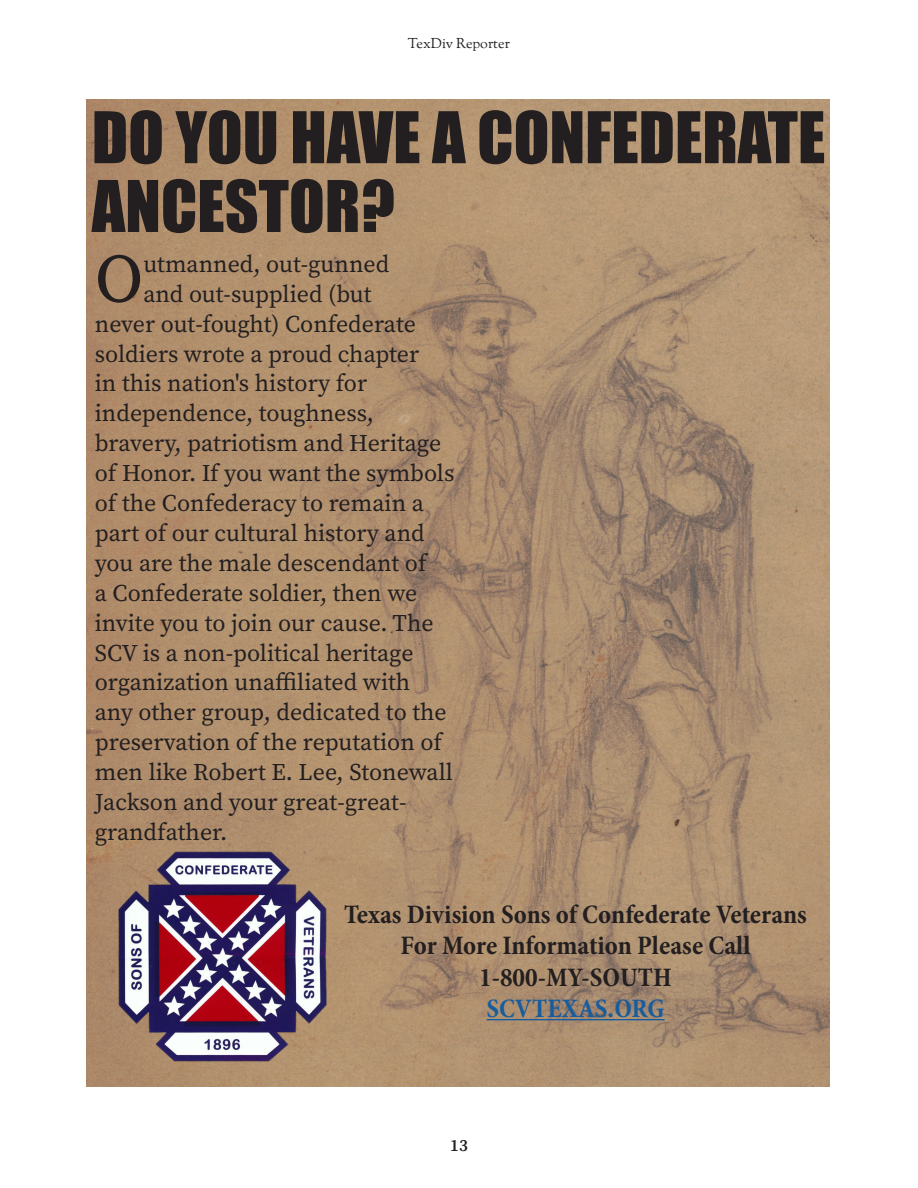
<style>
.page{position:relative;width:918px;height:1188px;background:#fff}
.page>*{position:absolute;margin:0;border:0;box-sizing:border-box;transform-origin:0 0}
.Body_Text_-_1st_Lett{font:68.55px "Source Serif Pro";color:#231f20}
.Body_Text_-_1st_Lett-2{font:65.85px/68.7px "Impact";color:#231f20}
.Body_Text_-_No_Drop{font:700 condensed 26.85px "Minion Pro";color:#231f20}
.Body_Text_-_1st_Lett-3{font:700 condensed 26.85px "Minion Pro";letter-spacing:-.005em;color:#231f20}
.Body_Text_-_No_Drop-2{font:700 condensed 26.85px "Minion Pro";color:#175d9e}
.Body_Text_-_1st_Lett-4{font:23.85px "Source Serif Pro";color:#231f20}
.t1{font:600 16.95px "Source Serif Pro";color:#231f20}
.t2{font:14.1px "OFL Goudy St M";color:#231f20}
</style>
<div class="page">
<img style="left:86px;top:100px;width:744px;height:986px">
<img style="left:109px;top:843px;width:225px;height:230px">
<hr style="left:487px;top:1019px;width:178px;height:1px;background:#175d9e">
<p class="t2" style="left:408px;top:34px;width:104px">TexDiv Reporter</p>
<p class="Body_Text_-_1st_Lett-2" style="left:92px;top:101px;width:735px">DO YOU HAVE A CONFEDERATE<br>ANCESTOR?</p>
<p class="Body_Text_-_1st_Lett" style="left:95px;top:233px;width:50px">O</p>
<p class="Body_Text_-_1st_Lett-4" style="left:143px;top:248px;width:248px">utmanned, out-gunned</p>
<p class="Body_Text_-_1st_Lett-4" style="left:143px;top:278px;width:230px">and out-supplied (but</p>
<p class="Body_Text_-_1st_Lett-4" style="left:95px;top:308px;width:323px">never out-fought) Confederate</p>
<p class="Body_Text_-_1st_Lett-4" style="left:95px;top:338px;width:326px">soldiers wrote a proud chapter</p>
<p class="Body_Text_-_1st_Lett-4" style="left:95px;top:368px;width:274px">in this nation's history for</p>
<p class="Body_Text_-_1st_Lett-4" style="left:95px;top:397px;width:281px">independence, toughness,</p>
<p class="Body_Text_-_1st_Lett-4" style="left:95px;top:427px;width:348px">bravery, patriotism and Heritage</p>
<p class="Body_Text_-_1st_Lett-4" style="left:95px;top:457px;width:361px">of Honor. If you want the symbols</p>
<p class="Body_Text_-_1st_Lett-4" style="left:95px;top:487px;width:331px">of the Confederacy to remain a</p>
<p class="Body_Text_-_1st_Lett-4" style="left:95px;top:517px;width:331px">part of our cultural history and</p>
<p class="Body_Text_-_1st_Lett-4" style="left:95px;top:547px;width:333px">you are the male descendant of</p>
<p class="Body_Text_-_1st_Lett-4" style="left:95px;top:577px;width:324px">a Confederate soldier, then we</p>
<p class="Body_Text_-_1st_Lett-4" style="left:95px;top:607px;width:340px">invite you to join our cause. The</p>
<p class="Body_Text_-_1st_Lett-4" style="left:95px;top:637px;width:320px">SCV is a non-political heritage</p>
<p class="Body_Text_-_1st_Lett-4" style="left:95px;top:667px;width:317px">organization unaffiliated with</p>
<p class="Body_Text_-_1st_Lett-4" style="left:95px;top:696px;width:353px">any other group, dedicated to the</p>
<p class="Body_Text_-_1st_Lett-4" style="left:95px;top:726px;width:349px">preservation of the reputation of</p>
<p class="Body_Text_-_1st_Lett-4" style="left:95px;top:756px;width:360px">men like Robert E. Lee, Stonewall</p>
<p class="Body_Text_-_1st_Lett-4" style="left:95px;top:786px;width:313px">Jackson and your great-great-</p>
<p class="Body_Text_-_1st_Lett-4" style="left:95px;top:816px;width:134px">grandfather.</p>
<p class="Body_Text_-_1st_Lett-3" style="left:344px;top:896px;width:464px">Texas Division Sons of Confederate Veterans</p>
<p class="Body_Text_-_No_Drop" style="left:401px;top:927px;width:352px">For More Information Please Call</p>
<p class="Body_Text_-_No_Drop" style="left:479px;top:959px;width:194px">1-800-MY-SOUTH</p>
<p class="Body_Text_-_No_Drop-2" style="left:487px;top:990px;width:180px">SCVTEXAS.ORG</p>
<p class="t1" style="left:450px;top:1133px;width:19px">13</p>
</div>
